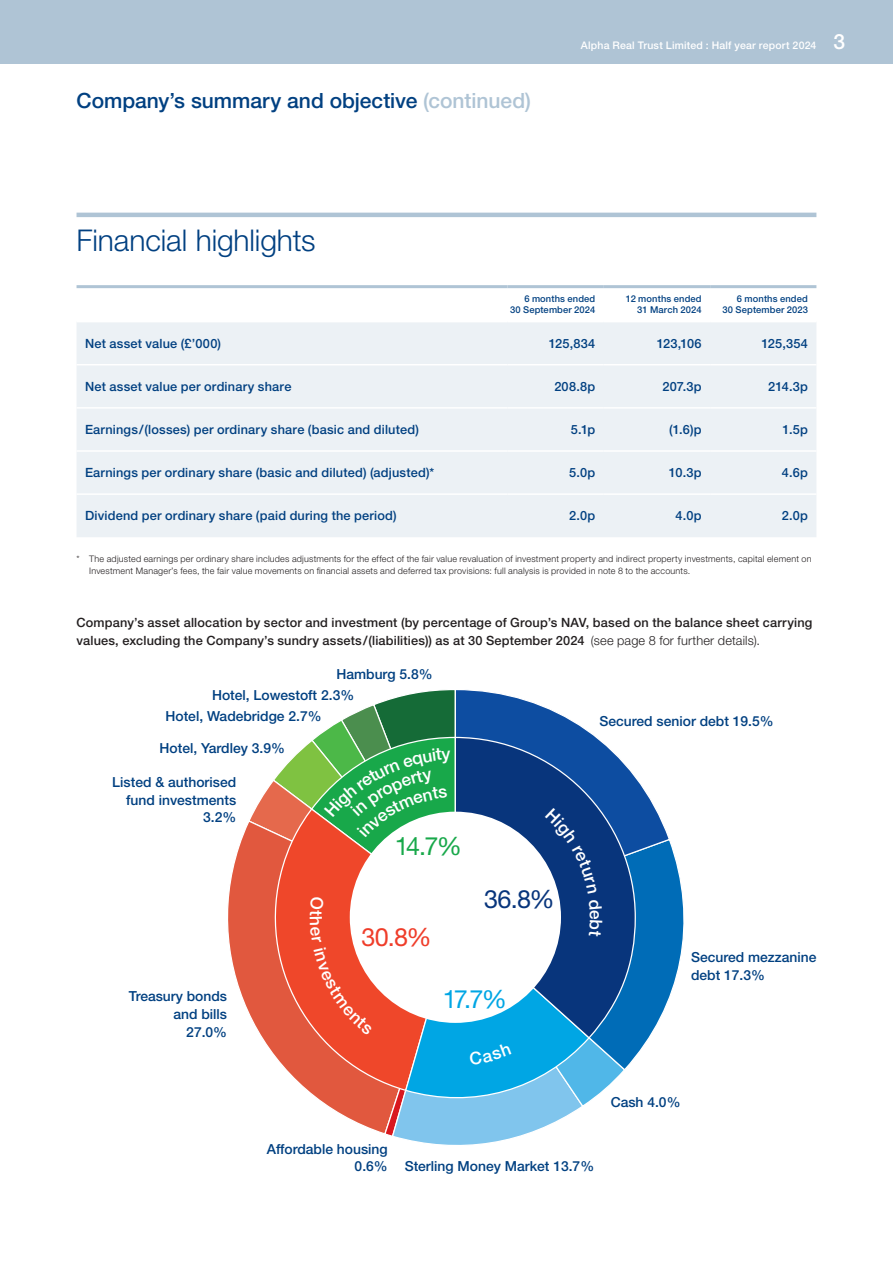
<style>
.page{position:relative;width:893px;height:1263px;background:#fff}
.page>*{position:absolute;margin:0;border:0;box-sizing:border-box;transform-origin:0 0}
.Intro_Head_-_rule{font:300 30px "Helvetica Neue LT Std";letter-spacing:-.005em;color:#014081}
.t1{font:25.2px "Helvetica Neue LT Std";color:#18a84a}
.t2{font:25.2px "Helvetica Neue LT Std";color:#ef3d2a}
.t3{font:25.2px "Helvetica Neue LT Std";color:#00a6e4}
.t4{font:25.2px "Helvetica Neue LT Std";color:#08357c}
.Header_1__no_TOC{font:500 21px "Helvetica Neue LT Std";color:#014081}
.t5{font:500 13.8px/17.7px "Helvetica Neue LT Std";color:#014081;text-align:right}
.Body_-_text{font:500 12.75px "Helvetica Neue LT Std";letter-spacing:.015em;color:#014081}
.Body_-_text-2{font:500 12.75px/18px "Helvetica Neue LT Std";letter-spacing:.015em;color:#231f20}
.t6{font:500 10.5px "Helvetica Neue LT Std";letter-spacing:.02em;color:#fff}
.Table_-_Head_text{font:500 9.3px/11.2px "Helvetica Neue LT Std";letter-spacing:.015em;color:#014081;text-align:right}
.Body_small{font:300 9px/12px "Helvetica Neue LT Std";letter-spacing:.025em;color:#231f20}
.s1{color:#afc4d5}
.s2{font-size:21px}
.s3{font-weight:300}
</style>
<div class="page">
<div style="left:0;top:0;width:893px;height:64px;background:#afc4d5"></div>
<hr style="left:77px;top:213px;width:739px;height:4px;background:#afc4d5">
<div style="left:77px;top:322px;width:739px;height:215px;background:#ecf1f5"></div>
<hr style="left:77px;top:364px;width:430px;height:1px;background:#fff">
<hr style="left:507px;top:364px;width:97px;height:1px;background:#fff">
<hr style="left:604px;top:364px;width:106px;height:1px;background:#fff">
<hr style="left:710px;top:364px;width:106px;height:1px;background:#fff">
<hr style="left:77px;top:407px;width:430px;height:2px;background:#fff">
<hr style="left:507px;top:407px;width:97px;height:2px;background:#fff">
<hr style="left:604px;top:407px;width:106px;height:2px;background:#fff">
<hr style="left:710px;top:407px;width:106px;height:2px;background:#fff">
<hr style="left:77px;top:450px;width:430px;height:2px;background:#fff">
<hr style="left:507px;top:450px;width:97px;height:2px;background:#fff">
<hr style="left:604px;top:450px;width:106px;height:2px;background:#fff">
<hr style="left:710px;top:450px;width:106px;height:2px;background:#fff">
<hr style="left:77px;top:493px;width:430px;height:2px;background:#fff">
<hr style="left:507px;top:493px;width:97px;height:2px;background:#fff">
<hr style="left:604px;top:493px;width:106px;height:2px;background:#fff">
<hr style="left:710px;top:493px;width:106px;height:2px;background:#fff">
<hr style="left:507px;top:285px;width:97px;height:3px;background:#afc4d5">
<hr style="left:604px;top:285px;width:106px;height:3px;background:#afc4d5">
<hr style="left:710px;top:285px;width:106px;height:3px;background:#afc4d5">
<hr style="left:77px;top:285px;width:430px;height:3px;background:#afc4d5">
<svg style="left:228px;top:827px;width:19px;height:181px"></svg>
<svg style="left:402px;top:1138px;width:109px;height:7px"></svg>
<svg style="left:626px;top:846px;width:58px;height:221px"></svg>
<svg style="left:636px;top:779px;width:35px;height:140px"></svg>
<svg style="left:626px;top:766px;width:10px;height:273px;background:#1b61a8"></svg>
<svg style="left:247px;top:690px;width:379px;height:448px"></svg>
<p class="Header_1__no_TOC" style="left:77px;top:88px;width:456px">Company’s summary and objective <span class="s1">(continued)</span></p>
<p class="Intro_Head_-_rule" style="left:77px;top:222px;width:240px">Financial highlights</p>
<p class="t6" style="left:581px;top:39px;width:266px">Alpha Real Trust Limited : Half year report 2024 <span class="s2">3</span></p>
<p class="Table_-_Head_text" style="left:510px;top:293px;width:87px">6 months ended<br>30 September 2024</p>
<p class="Table_-_Head_text" style="left:626px;top:293px;width:77px">12 months ended<br>31 March 2024</p>
<p class="Table_-_Head_text" style="left:723px;top:293px;width:87px">6 months ended<br>30 September 2023</p>
<p class="Body_-_text" style="left:85px;top:336px;width:138px">Net asset value (£’000)</p>
<p class="Body_-_text" style="left:549px;top:336px;width:48px">125,834</p>
<p class="Body_-_text" style="left:657px;top:336px;width:46px">123,106</p>
<p class="Body_-_text" style="left:762px;top:336px;width:48px">125,354</p>
<p class="Body_-_text" style="left:85px;top:379px;width:208px">Net asset value per ordinary share</p>
<p class="Body_-_text" style="left:554px;top:379px;width:42px">208.8p</p>
<p class="Body_-_text" style="left:662px;top:379px;width:41px">207.3p</p>
<p class="Body_-_text" style="left:768px;top:379px;width:41px">214.3p</p>
<p class="Body_-_text" style="left:85px;top:422px;width:335px">Earnings/(losses) per ordinary share (basic and diluted)</p>
<p class="Body_-_text" style="left:571px;top:422px;width:26px">5.1p</p>
<p class="Body_-_text" style="left:669px;top:422px;width:34px">(1.6)p</p>
<p class="Body_-_text" style="left:783px;top:422px;width:27px">1.5p</p>
<p class="Body_-_text" style="left:85px;top:465px;width:351px">Earnings per ordinary share (basic and diluted) (adjusted)*</p>
<p class="Body_-_text" style="left:569px;top:465px;width:28px">5.0p</p>
<p class="Body_-_text" style="left:669px;top:465px;width:34px">10.3p</p>
<p class="Body_-_text" style="left:782px;top:465px;width:27px">4.6p</p>
<p class="Body_-_text" style="left:85px;top:508px;width:313px">Dividend per ordinary share (paid during the period)</p>
<p class="Body_-_text" style="left:569px;top:508px;width:28px">2.0p</p>
<p class="Body_-_text" style="left:676px;top:508px;width:28px">4.0p</p>
<p class="Body_-_text" style="left:782px;top:508px;width:28px">2.0p</p>
<p class="Body_small" style="left:89px;top:553px;width:724px;text-indent:-13px">* The adjusted earnings per ordinary share includes adjustments for the effect of the fair value revaluation of investment property and indirect property investments, capital element on<br>Investment Manager’s fees, the fair value movements on financial assets and deferred tax provisions: full analysis is provided in note 8 to the accounts.</p>
<p class="Body_-_text-2" style="left:77px;top:613px;width:737px">Company’s asset allocation by sector and investment (by percentage of Group’s NAV, based on the balance sheet carrying values, excluding the Company’s sundry assets/(liabilities)) as at 30 September 2024 <span class="s3">(see page 8 for further details).</span></p>
<p class="t5" style="left:212px;top:664px;width:222px;line-height:20.9px;text-align:left;text-indent:124px">Hamburg 5.8%<br>Hotel, Lowestoft 2.3%</p>
<p class="t5" style="left:165px;top:707px;width:158px">Hotel, Wadebridge 2.7%</p>
<p class="t5" style="left:160px;top:740px;width:127px">Hotel, Yardley 3.9%</p>
<p class="t5" style="left:112px;top:773px;width:126px">Listed &amp; authorised fund investments<br>3.2%</p>
<p class="t5" style="left:129px;top:987px;width:100px">Treasury bonds and bills<br>27.0%</p>
<p class="t1" style="left:395px;top:831px;width:69px">14.7%</p>
<p class="t2" style="left:361px;top:921px;width:72px">30.8%</p>
<p class="t4" style="left:484px;top:884px;width:72px">36.8%</p>
<p class="t3" style="left:443px;top:984px;width:66px">17.7%</p>
<p class="t5" style="left:600px;top:712px;width:176px">Secured senior debt 19.5%</p>
<p class="t5" style="left:691px;top:948px;width:127px;text-align:left">Secured mezzanine debt 17.3%</p>
<p class="t5" style="left:611px;top:1093px;width:71px">Cash 4.0%</p>
<p class="t5" style="left:267px;top:1140px;width:122px">Affordable housing<br>0.6%</p>
<p class="t5" style="left:405px;top:1157px;width:191px">Sterling Money Market 13.7%</p>
</div>
